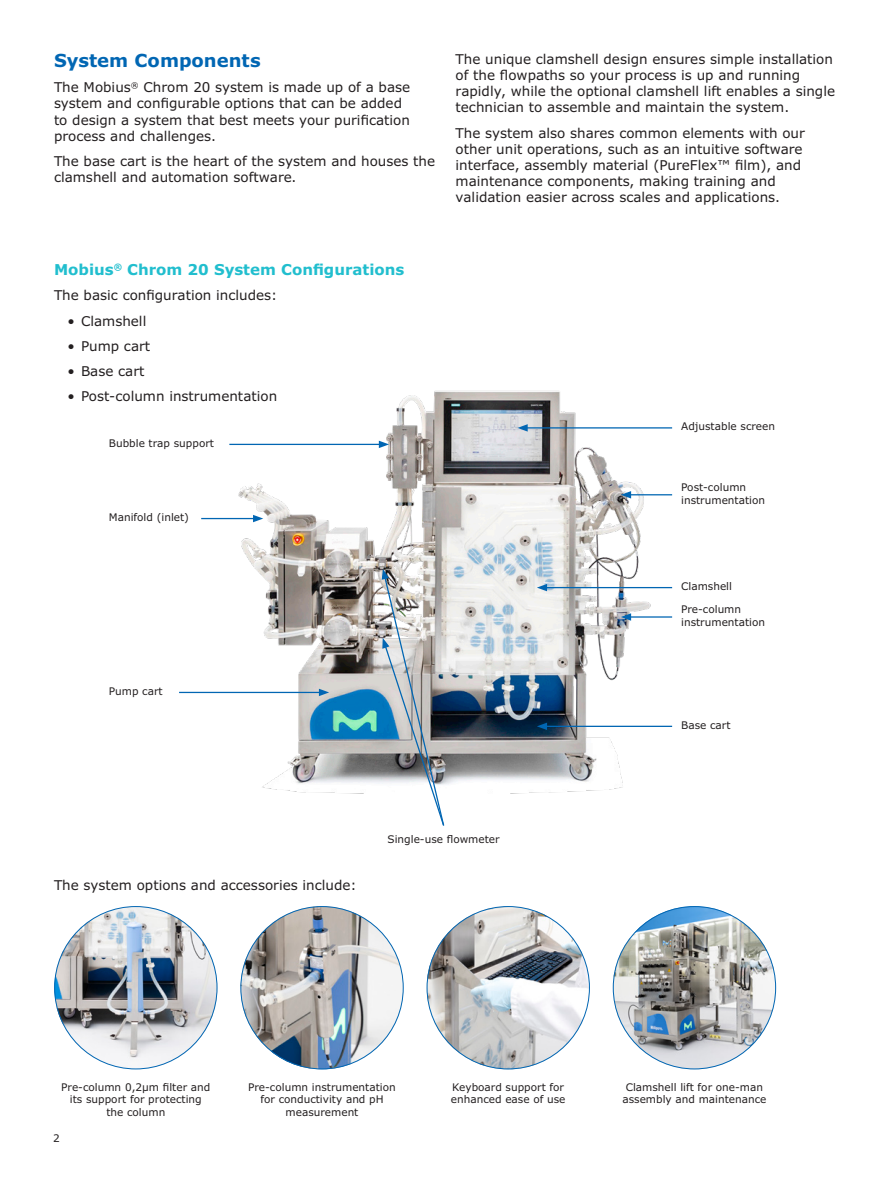
<style>
.page{position:relative;width:891px;height:1188px;background:#fff}
.page>*{position:absolute;margin:0;border:0;box-sizing:border-box;transform-origin:0 0}
.Section_Head_11_13{font:700 18px "Verdana Pro";color:#0166b3}
.Body_Head_10_12{font:700 15px "Verdana Pro";color:#21bece}
.Body_Copy_9_11{font:13.5px/16.2px "Verdana Pro";color:#231f20}
.Caption_7_9{font:10.5px/12.6px "Verdana Pro";color:#231f20}
</style>
<div class="page">
<img style="left:235px;top:390px;width:417px;height:403px">
<hr style="left:545px;top:726px;width:127px;height:1px;background:#0166b3">
<svg style="left:537px;top:723px;width:10px;height:7px"></svg>
<hr style="left:545px;top:587px;width:127px;height:1px;background:#0166b3">
<svg style="left:537px;top:584px;width:10px;height:7px"></svg>
<hr style="left:525px;top:427px;width:147px;height:2px;background:#0166b3">
<svg style="left:517px;top:424px;width:11px;height:8px"></svg>
<hr style="left:629px;top:616px;width:43px;height:2px;background:#0166b3">
<svg style="left:621px;top:613px;width:10px;height:8px"></svg>
<hr style="left:629px;top:494px;width:43px;height:1px;background:#0166b3">
<svg style="left:621px;top:491px;width:10px;height:8px"></svg>
<hr style="left:229px;top:444px;width:152px;height:1px;background:#0166b3">
<svg style="left:379px;top:441px;width:10px;height:7px"></svg>
<hr style="left:201px;top:518px;width:54px;height:1px;background:#0166b3">
<svg style="left:253px;top:515px;width:10px;height:7px"></svg>
<hr style="left:179px;top:692px;width:142px;height:1px;background:#0166b3">
<svg style="left:319px;top:689px;width:10px;height:7px"></svg>
<svg style="left:382px;top:569px;width:63px;height:257px"></svg>
<img style="left:54px;top:906px;width:163px;height:163px;border-radius:82px">
<img style="left:240px;top:906px;width:164px;height:163px;border-radius:82px">
<img style="left:427px;top:906px;width:163px;height:163px;border-radius:82px">
<img style="left:613px;top:906px;width:163px;height:163px;border-radius:82px">
<p class="Section_Head_11_13" style="left:54px;top:49px;width:208px">System Components</p>
<p class="Body_Copy_9_11" style="left:54px;top:79px;width:358px">The Mobius<sup>®</sup> Chrom 20 system is made up of a base system and configurable options that can be added to design a system that best meets your purification process and challenges.</p>
<p class="Body_Copy_9_11" style="left:54px;top:153px;width:383px">The base cart is the heart of the system and houses the clamshell and automation software.</p>
<p class="Body_Copy_9_11" style="left:456px;top:51px;width:381px">The unique clamshell design ensures simple installation of the flowpaths so your process is up and running rapidly, while the optional clamshell lift enables a single technician to assemble and maintain the system.</p>
<p class="Body_Copy_9_11" style="left:456px;top:125px;width:351px">The system also shares common elements with our other unit operations, such as an intuitive software interface, assembly material (PureFlex™ film), and maintenance components, making training and validation easier across scales and applications.</p>
<p class="Body_Head_10_12" style="left:54px;top:260px;width:352px">Mobius<sup>®</sup> Chrom 20 System Configurations</p>
<p class="Body_Copy_9_11" style="left:54px;top:288px;width:225px">The basic configuration includes:</p>
<p class="Body_Copy_9_11" style="left:68px;top:313px;width:80px">• Clamshell</p>
<p class="Body_Copy_9_11" style="left:68px;top:338px;width:84px">• Pump cart</p>
<p class="Body_Copy_9_11" style="left:68px;top:363px;width:79px">• Base cart</p>
<p class="Body_Copy_9_11" style="left:68px;top:388px;width:211px">• Post-column instrumentation</p>
<p class="Caption_7_9" style="left:109px;top:437px;width:107px">Bubble trap support</p>
<p class="Caption_7_9" style="left:109px;top:511px;width:82px">Manifold (inlet)</p>
<p class="Caption_7_9" style="left:681px;top:420px;width:95px">Adjustable screen</p>
<p class="Caption_7_9" style="left:681px;top:481px;width:85px">Post-column instrumentation</p>
<p class="Caption_7_9" style="left:681px;top:580px;width:52px">Clamshell</p>
<p class="Caption_7_9" style="left:681px;top:603px;width:85px">Pre-column instrumentation</p>
<p class="Caption_7_9" style="left:109px;top:685px;width:55px">Pump cart</p>
<p class="Caption_7_9" style="left:681px;top:719px;width:51px">Base cart</p>
<p class="Body_Copy_9_11" style="left:54px;top:877px;width:304px">The system options and accessories include:</p>
<p class="Caption_7_9" style="left:388px;top:833px;width:114px">Single-use flowmeter</p>
<p class="Caption_7_9" style="left:61px;top:1081px;width:151px;text-align:center">Pre-column 0,2µm filter and its support for protecting the column</p>
<p class="Caption_7_9" style="left:248px;top:1081px;width:149px;text-align:center">Pre-column instrumentation for conductivity and pH measurement</p>
<p class="Caption_7_9" style="left:451px;top:1081px;width:116px">Keyboard support for enhanced ease of use</p>
<p class="Caption_7_9" style="left:53px;top:1132px;width:8px">2</p>
<p class="Caption_7_9" style="left:622px;top:1081px;width:146px;text-align:center">Clamshell lift for one-man assembly and maintenance</p>
</div>
